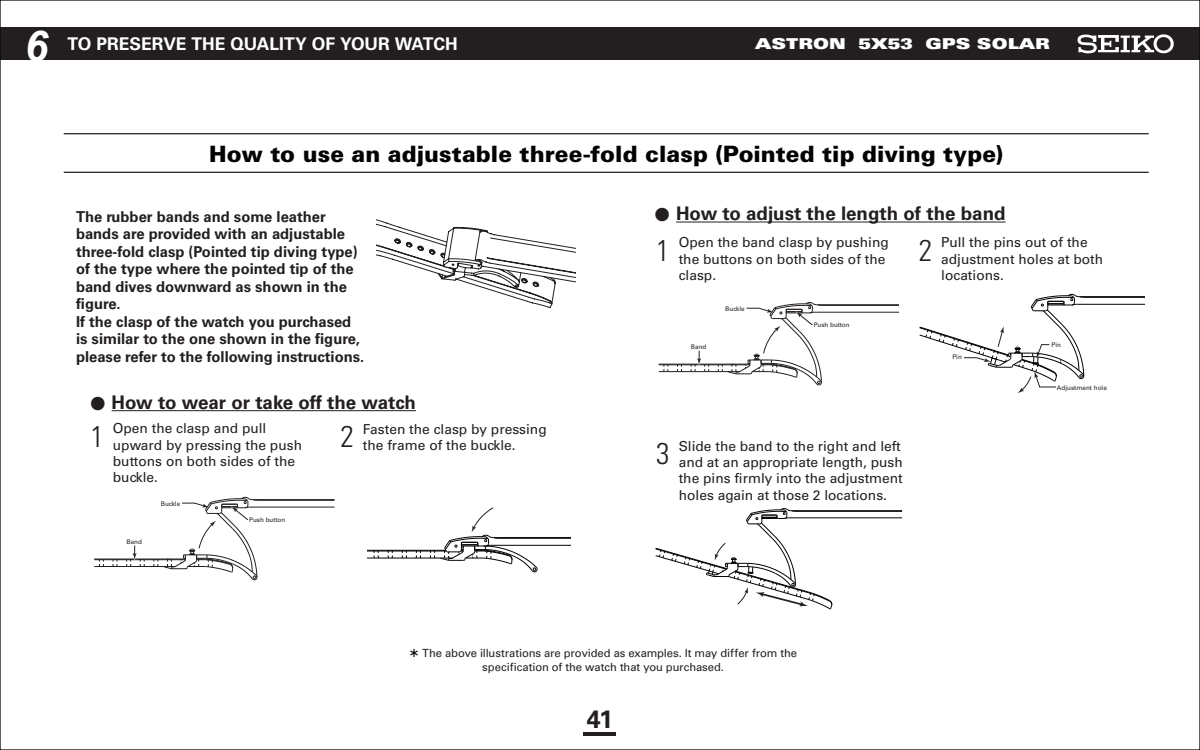
<style>
.page{position:relative;width:1200px;height:750px;background:#fff}
.page>*{position:absolute;margin:0;border:0;box-sizing:border-box;transform-origin:0 0}
.t1{font:italic 700 42.5px "Arial";color:#fff}
.t2{font:300 condensed 30px "Univers LT Std";color:#231f20}
.t3{font:700 25px "Univers LT Std";color:#231f20}
.t4{font:900 22.5px "Univers LT Std";color:#030303}
.t5{font:700 18.75px "Univers LT Std";color:#231f20}
.t6{font:700 17.5px "Univers LT Std";letter-spacing:-.005em;color:#fff}
.t7{font:700 15px/17.5px "Univers LT Std";color:#231f20}
.t8{font:15px "Univers LT Std X Black Ex";color:#fff}
.t9{font:13.75px/16.2px "Univers LT Std";color:#231f20}
.t10{font:11.25px/13.8px "Univers LT Std";letter-spacing:-.005em;color:#231f20}
.t11{font:6.38px "Univers LT Std";color:#231f20}
.s1{font-family:"Koz Min Pro"}
</style>
<div class="page">
<hr style="left:584px;top:732px;width:32px;height:4px;background:#231f20">
<div style="left:0;top:28px;width:1200px;height:32px;background:#231f20"></div>
<svg style="left:1077px;top:34px;width:97px;height:19px"></svg>
<hr style="left:676px;top:222px;width:330px;height:1px;background:#231f20">
<hr style="left:659px;top:365px;width:91px;height:1px;background:#231f20">
<hr style="left:659px;top:371px;width:81px;height:1px;background:#231f20">
<hr style="left:659px;top:364px;width:91px;height:1px;background:#231f20">
<hr style="left:817px;top:304px;width:82px;height:1px;background:#231f20">
<hr style="left:821px;top:305px;width:78px;height:1px;background:#231f20">
<hr style="left:814px;top:312px;width:85px;height:1px;background:#231f20">
<svg style="left:664px;top:364px;width:5px;height:8px"></svg>
<svg style="left:677px;top:364px;width:5px;height:8px"></svg>
<svg style="left:691px;top:351px;width:18px;height:21px"></svg>
<svg style="left:718px;top:302px;width:104px;height:83px"></svg>
<hr style="left:1080px;top:296px;width:65px;height:1px;background:#030303">
<hr style="left:1083px;top:297px;width:62px;height:1px;background:#030303">
<hr style="left:1077px;top:304px;width:68px;height:1px;background:#030303">
<svg style="left:919px;top:294px;width:165px;height:99px"></svg>
<hr style="left:795px;top:511px;width:104px;height:1px;background:#030303">
<hr style="left:792px;top:510px;width:110px;height:1px;background:#030303">
<hr style="left:789px;top:518px;width:110px;height:1px;background:#030303">
<svg style="left:655px;top:508px;width:177px;height:102px"></svg>
<hr style="left:112px;top:410px;width:304px;height:1px;background:#231f20">
<hr style="left:94px;top:566px;width:81px;height:1px;background:#231f20">
<hr style="left:94px;top:559px;width:91px;height:1px;background:#231f20">
<hr style="left:253px;top:499px;width:82px;height:1px;background:#231f20">
<hr style="left:257px;top:500px;width:78px;height:1px;background:#231f20">
<hr style="left:250px;top:507px;width:85px;height:1px;background:#231f20">
<svg style="left:99px;top:559px;width:5px;height:7px"></svg>
<svg style="left:113px;top:559px;width:5px;height:7px"></svg>
<svg style="left:126px;top:546px;width:19px;height:20px"></svg>
<svg style="left:154px;top:497px;width:104px;height:83px"></svg>
<hr style="left:368px;top:550px;width:78px;height:1px;background:#030303">
<hr style="left:368px;top:551px;width:78px;height:1px;background:#030303">
<hr style="left:368px;top:558px;width:85px;height:1px;background:#030303">
<hr style="left:491px;top:545px;width:80px;height:1px;background:#030303">
<hr style="left:494px;top:537px;width:77px;height:1px;background:#030303">
<hr style="left:498px;top:538px;width:73px;height:1px;background:#030303">
<svg style="left:374px;top:550px;width:5px;height:8px"></svg>
<svg style="left:388px;top:550px;width:5px;height:8px"></svg>
<svg style="left:402px;top:550px;width:5px;height:8px"></svg>
<svg style="left:416px;top:550px;width:5px;height:8px"></svg>
<svg style="left:430px;top:507px;width:108px;height:65px"></svg>
<svg style="left:377px;top:219px;width:199px;height:89px"></svg>
<hr style="left:64px;top:172px;width:1085px;height:1px;background:#231f20">
<hr style="left:64px;top:133px;width:1085px;height:1px;background:#231f20">
<h1 class="t1" style="left:24px;top:19px;width:25px">6</h1>
<p class="t6" style="left:68px;top:33px;width:392px">TO PRESERVE THE QUALITY OF YOUR WATCH</p>
<p class="t8" style="left:755px;top:34px;width:446px">ASTRON 5X53 GPS SOLAR<span class="s1">　　　　　　　　　　</span></p>
<h3 class="t4" style="left:209px;top:140px;width:795px">How to use an adjustable three-fold clasp (Pointed tip diving type)</h3>
<p class="t7" style="left:76px;top:208px;width:290px">The rubber bands and some leather bands are provided with an adjustable three-fold clasp (Pointed tip diving type) of the type where the pointed tip of the band dives downward as shown in the figure.<br>If the clasp of the watch you purchased is similar to the one shown in the figure, please refer to the following instructions.</p>
<h3 class="t5" style="left:655px;top:203px;width:352px">● How to adjust the length of the band</h3>
<p class="t9" style="left:679px;top:234px;width:212px">Open the band clasp by pushing the buttons on both sides of the clasp.</p>
<p class="t9" style="left:941px;top:234px;width:163px">Pull the pins out of the adjustment holes at both locations.</p>
<h2 class="t2" style="left:919px;top:232px;width:15px">2</h2>
<h2 class="t2" style="left:656px;top:232px;width:15px">1</h2>
<p class="t11" style="left:725px;top:305px;width:21px">Buckle</p>
<p class="t11" style="left:814px;top:321px;width:37px">Push button</p>
<p class="t11" style="left:1052px;top:341px;width:11px">Pin</p>
<p class="t11" style="left:1057px;top:384px;width:51px">Adjustment hole</p>
<p class="t11" style="left:691px;top:343px;width:17px">Band</p>
<p class="t11" style="left:952px;top:353px;width:11px">Pin</p>
<h3 class="t5" style="left:90px;top:391px;width:327px">● How to wear or take off the watch</h3>
<h2 class="t2" style="left:90px;top:418px;width:15px">1</h2>
<h2 class="t2" style="left:340px;top:418px;width:15px">2</h2>
<p class="t9" style="left:113px;top:421px;width:191px">Open the clasp and pull upward by pressing the push buttons on both sides of the buckle.</p>
<p class="t9" style="left:363px;top:421px;width:185px">Fasten the clasp by pressing the frame of the buckle.</p>
<p class="t11" style="left:126px;top:538px;width:17px">Band</p>
<p class="t11" style="left:161px;top:500px;width:21px">Buckle</p>
<p class="t11" style="left:249px;top:516px;width:37px">Push button</p>
<h2 class="t2" style="left:656px;top:436px;width:15px">3</h2>
<p class="t9" style="left:679px;top:438px;width:226px">Slide the band to the right and left and at an appropriate length, push the pins firmly into the adjustment holes again at those 2 locations.</p>
<p class="t10" style="left:482px;top:646px;width:316px;text-indent:-60px">The above illustrations are provided as examples. It may differ from the specification of the watch that you purchased.</p>
<h3 class="t3" style="left:587px;top:705px;width:28px">41</h3>
</div>
